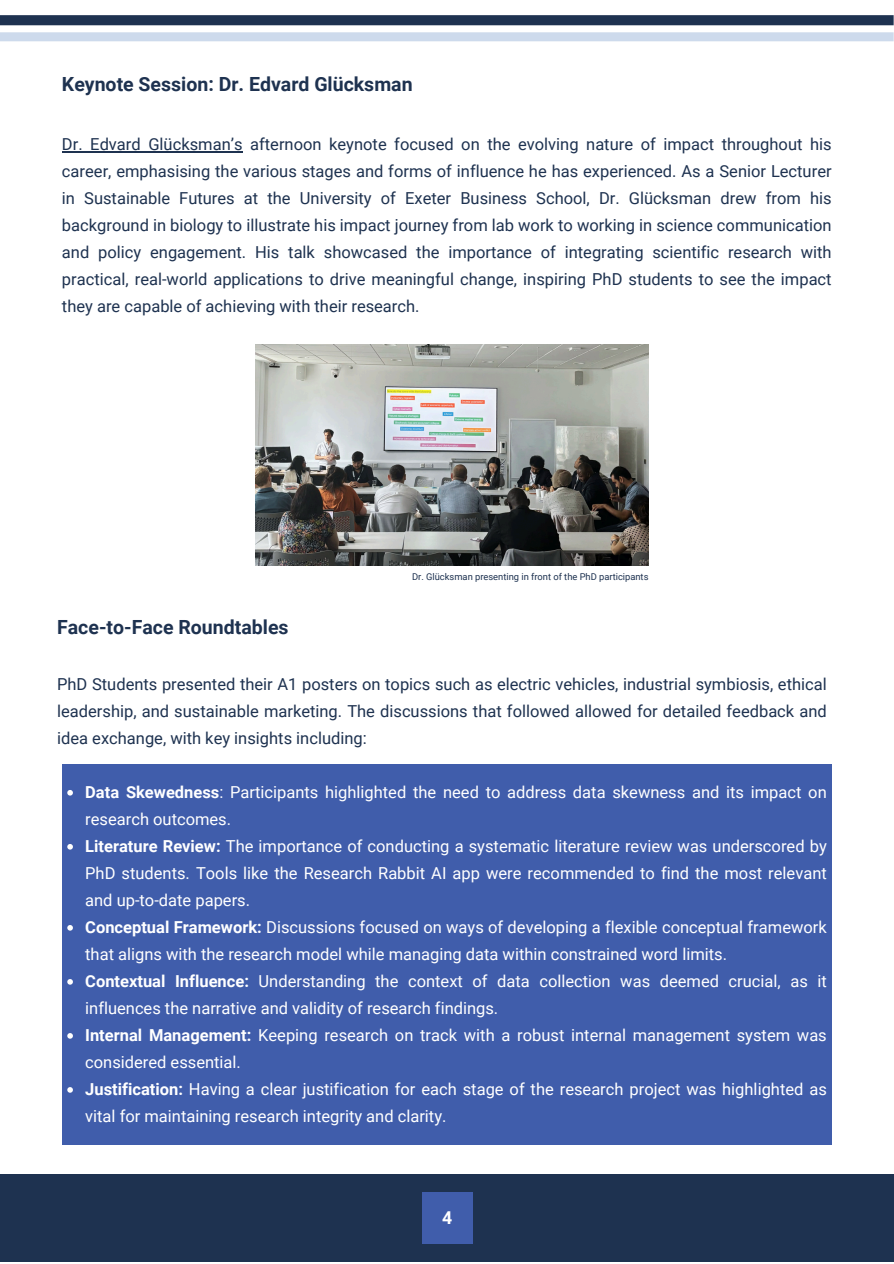
<style>
.page{position:relative;width:894px;height:1264px;background:#fff}
.page>*{position:absolute;margin:0;border:0;box-sizing:border-box;transform-origin:0 0}
.t1{font:700 19.5px "Roboto";color:#1e3250}
.t2{font:700 17.7px "Roboto";color:#fff}
.t3{font:16.5px/27px "Roboto";color:#fff}
.t4{font:16.5px/27px "Roboto";color:#1e3250;text-align:justify}
.t5{font:9.3px "Roboto";color:#1e3250}
.s1{font-weight:700}
</style>
<div class="page">
<div style="left:0;top:1174px;width:893px;height:87px;background:#1e3250"></div>
<div style="left:421px;top:1192px;width:51px;height:51px;background:#405dab"></div>
<div style="left:0;top:15px;width:893px;height:10px;background:#1e3250"></div>
<div style="left:0;top:32px;width:893px;height:9px;background:#cddaec"></div>
<img style="left:255px;top:345px;width:393px;height:220px">
<div style="left:62px;top:764px;width:769px;height:380px;background:#405dab"></div>
<svg style="left:67px;top:790px;width:6px;height:5px"></svg>
<svg style="left:67px;top:844px;width:6px;height:5px"></svg>
<svg style="left:67px;top:925px;width:6px;height:5px"></svg>
<svg style="left:67px;top:979px;width:6px;height:5px"></svg>
<svg style="left:67px;top:1033px;width:6px;height:5px"></svg>
<svg style="left:67px;top:1087px;width:6px;height:5px"></svg>
<hr style="left:62px;top:151px;width:180px;height:1px;background:#1e3250">
<p class="t1" style="left:62px;top:73px;width:352px">Keynote Session: Dr. Edvard Glücksman</p>
<p class="t4" style="left:62px;top:131px;width:771px">Dr. Edvard Glücksman’s afternoon keynote focused on the evolving nature of impact throughout his career, emphasising the various stages and forms of influence he has experienced. As a Senior Lecturer in Sustainable Futures at the University of Exeter Business School, Dr. Glücksman drew from his background in biology to illustrate his impact journey from lab work to working in science communication and policy engagement. His talk showcased the importance of integrating scientific research with practical, real-world applications to drive meaningful change, inspiring PhD students to see the impact they are capable of achieving with their research.</p>
<h2 class="t1" style="left:57px;top:615px;width:233px">Face-to-Face Roundtables</h2>
<p class="t5" style="left:412px;top:571px;width:238px">Dr. Glücksman presenting in front of the PhD participants</p>
<p class="t4" style="left:57px;top:670px;width:771px">PhD Students presented their A1 posters on topics such as electric vehicles, industrial symbiosis, ethical leadership, and sustainable marketing. The discussions that followed allowed for detailed feedback and idea exchange, with key insights including:</p>
<p class="t3" style="left:85px;top:778px;width:742px"><span class="s1">Data Skewedness</span>: Participants highlighted the need to address data skewness and its impact on research outcomes.</p>
<h1 class="t3" style="left:85px;top:832px;width:743px;text-align:justify"><span class="s1">Literature Review:</span> The importance of conducting a systematic literature review was underscored by PhD students. Tools like the Research Rabbit AI app were recommended to find the most relevant and up-to-date papers.</h1>
<h2 class="t3" style="left:85px;top:913px;width:742px"><span class="s1">Conceptual Framework:</span> Discussions focused on ways of developing a flexible conceptual framework that aligns with the research model while managing data within constrained word limits.</h2>
<p class="t3" style="left:85px;top:967px;width:742px"><span class="s1">Contextual Influence:</span> Understanding the context of data collection was deemed crucial, as it influences the narrative and validity of research findings.</p>
<p class="t3" style="left:85px;top:1021px;width:742px"><span class="s1">Internal Management:</span> Keeping research on track with a robust internal management system was considered essential.</p>
<p class="t3" style="left:85px;top:1075px;width:742px"><span class="s1">Justification:</span> Having a clear justification for each stage of the research project was highlighted as vital for maintaining research integrity and clarity.</p>
<p class="t2" style="left:442px;top:1207px;width:12px">4</p>
</div>
